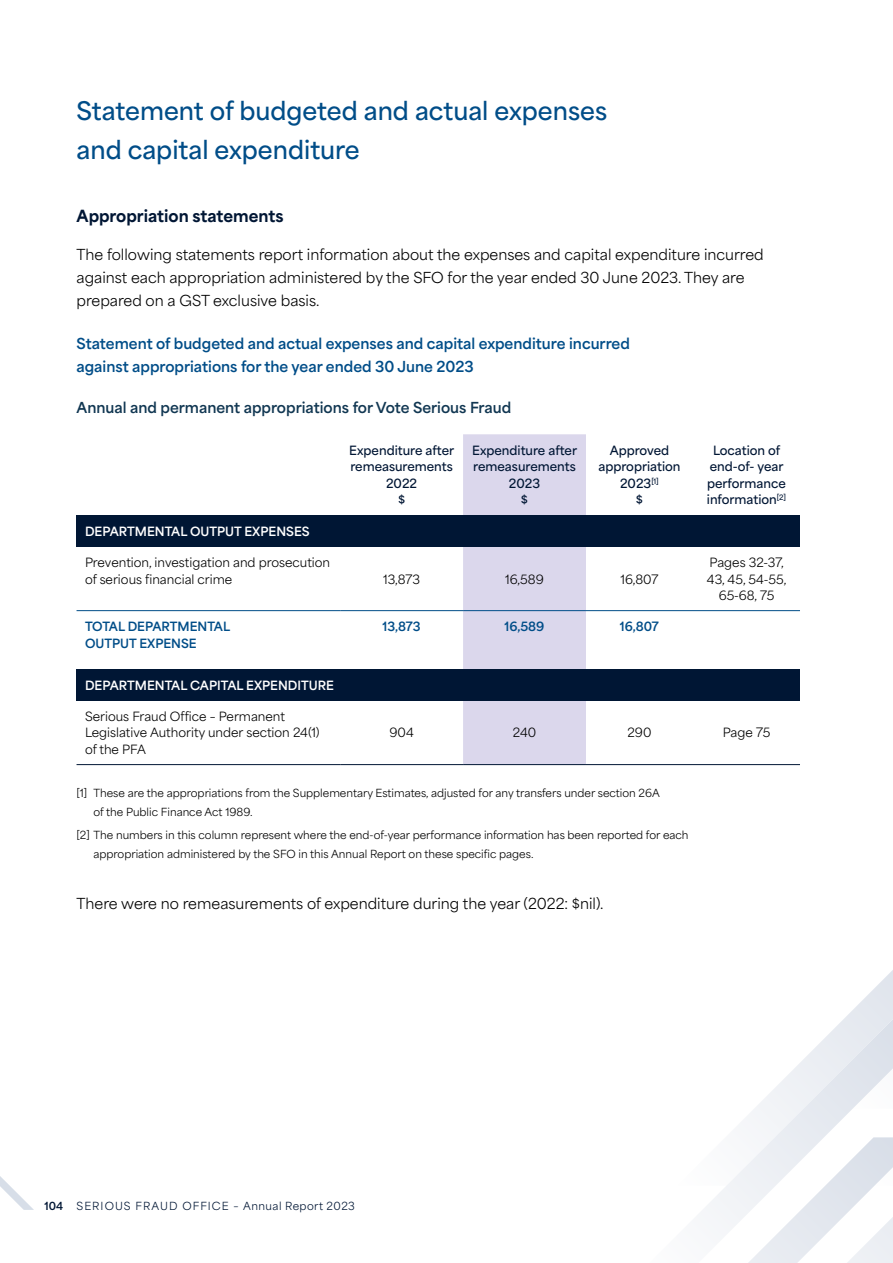
<style>
.page{position:relative;width:893px;height:1263px;background:#fff}
.page>*{position:absolute;margin:0;border:0;box-sizing:border-box;transform-origin:0 0}
.H2_financials{font:600 24px/39px "Area Normal";color:#004d88}
.H3_financials{font:800 15.75px "Area Normal";color:#001634}
.Body{font:14.25px/23.2px "Area Normal";color:#000}
.H4_financials{font:700 14.25px/23.2px "Area Normal";color:#004d88}
.H5_financials{font:700 14.25px "Area Normal";color:#113752}
.Heading_table{font:600 12px/16.5px "Area Normal";color:#001634;text-align:center}
.Body_table{font:12px/16.5px "Area Normal";color:#000}
.Numbers_table{font:12px/16.5px "Area Normal";color:#000;text-align:center}
.Body_table-2{font:700 12px "Area Normal";color:#fff}
.Body_table-3{font:700 12px/16.5px "Area Normal";color:#004d88}
.Numbers_table-2{font:700 12px "Area Normal";color:#004d88}
.Footnotes{font:10.5px/18.8px "Area Normal";color:#000}
.t1{font:10.5px "Area Normal";letter-spacing:.09em;color:#001634}
.t2{font:700 10.5px "Area Normal";color:#001634}
</style>
<div class="page">
<svg style="left:705px;top:1186px;width:188px;height:77px"></svg>
<svg style="left:727px;top:970px;width:166px;height:216px"></svg>
<div style="left:463px;top:434px;width:123px;height:330px;background:#dbd7ec"></div>
<div style="left:77px;top:515px;width:723px;height:31px;background:#001634"></div>
<div style="left:77px;top:669px;width:723px;height:31px;background:#001634"></div>
<hr style="left:77px;top:610px;width:263px;height:1px;background:#004d88">
<hr style="left:340px;top:610px;width:123px;height:1px;background:#004d88">
<hr style="left:463px;top:610px;width:123px;height:1px;background:#004d88">
<hr style="left:586px;top:610px;width:107px;height:1px;background:#004d88">
<hr style="left:693px;top:610px;width:107px;height:1px;background:#004d88">
<hr style="left:77px;top:764px;width:263px;height:1px;background:#001634">
<hr style="left:340px;top:764px;width:123px;height:1px;background:#001634">
<hr style="left:463px;top:764px;width:123px;height:1px;background:#001634">
<hr style="left:586px;top:764px;width:107px;height:1px;background:#001634">
<hr style="left:693px;top:764px;width:107px;height:1px;background:#001634">
<svg style="left:0;top:1176px;width:34px;height:34px"></svg>
<p class="H2_financials" style="left:77px;top:88px;width:532px">Statement of budgeted and actual expenses and capital expenditure</p>
<p class="H3_financials" style="left:77px;top:201px;width:209px">Appropriation statements</p>
<p class="Body" style="left:77px;top:241px;width:689px">The following statements report information about the expenses and capital expenditure incurred against each appropriation administered by the SFO for the year ended 30 June 2023. They are prepared on a GST exclusive basis.</p>
<p class="H4_financials" style="left:77px;top:330px;width:555px">Statement of budgeted and actual expenses and capital expenditure incurred against appropriations for the year ended 30 June 2023</p>
<p class="H5_financials" style="left:77px;top:395px;width:436px">Annual and permanent appropriations for Vote Serious Fraud</p>
<p class="Heading_table" style="left:349px;top:441px;width:106px">Expenditure after remeasurements<br>2022<br>$</p>
<p class="Heading_table" style="left:472px;top:441px;width:106px">Expenditure after remeasurements<br>2023<br>$</p>
<p class="Heading_table" style="left:598px;top:441px;width:83px">Approved appropriation<br>2023<sup>[1]<br></sup>$</p>
<p class="Heading_table" style="left:707px;top:441px;width:81px">Location of end-of- year performance information<sup>[2]</sup></p>
<p class="Body_table-2" style="left:85px;top:520px;width:226px">DEPARTMENTAL OUTPUT EXPENSES</p>
<p class="Body_table" style="left:85px;top:553px;width:247px">Prevention, investigation and prosecution of serious financial crime</p>
<p class="Numbers_table" style="left:707px;top:553px;width:81px">Pages 32-37,<br>43, 45, 54-55,<br>65-68, 75</p>
<p class="Numbers_table" style="left:383px;top:569px;width:38px">13,873</p>
<p class="Numbers_table" style="left:505px;top:569px;width:40px">16,589</p>
<p class="Numbers_table" style="left:621px;top:569px;width:39px">16,807</p>
<p class="Body_table-3" style="left:85px;top:617px;width:147px">TOTAL DEPARTMENTAL<br>OUTPUT EXPENSE</p>
<p class="Numbers_table-2" style="left:382px;top:616px;width:40px">13,873</p>
<p class="Numbers_table-2" style="left:505px;top:616px;width:41px">16,589</p>
<p class="Numbers_table-2" style="left:620px;top:616px;width:40px">16,807</p>
<p class="Body_table-2" style="left:85px;top:674px;width:250px">DEPARTMENTAL CAPITAL EXPENDITURE</p>
<p class="Body_table" style="left:85px;top:707px;width:236px">Serious Fraud Office – Permanent<br>Legislative Authority under section 24(1) of the PFA</p>
<p class="Numbers_table" style="left:389px;top:723px;width:26px">904</p>
<p class="Numbers_table" style="left:513px;top:723px;width:25px">240</p>
<p class="Numbers_table" style="left:627px;top:723px;width:25px">290</p>
<p class="Numbers_table" style="left:723px;top:723px;width:49px">Page 75</p>
<p class="Footnotes" style="left:94px;top:783px;width:568px;text-indent:-17px">[1] These are the appropriations from the Supplementary Estimates, adjusted for any transfers under section 26A of the Public Finance Act 1989.</p>
<p class="Footnotes" style="left:94px;top:824px;width:596px;text-indent:-17px">[2] The numbers in this column represent where the end-of-year performance information has been reported for each appropriation administered by the SFO in this Annual Report on these specific pages.</p>
<p class="Body" style="left:77px;top:890px;width:528px">There were no remeasurements of expenditure during the year (2022: $nil).</p>
<p class="t2" style="left:44px;top:1196px;width:20px">104</p>
<p class="t1" style="left:77px;top:1196px;width:280px">SERIOUS FRAUD OFFICE – Annual Report 2023</p>
</div>
